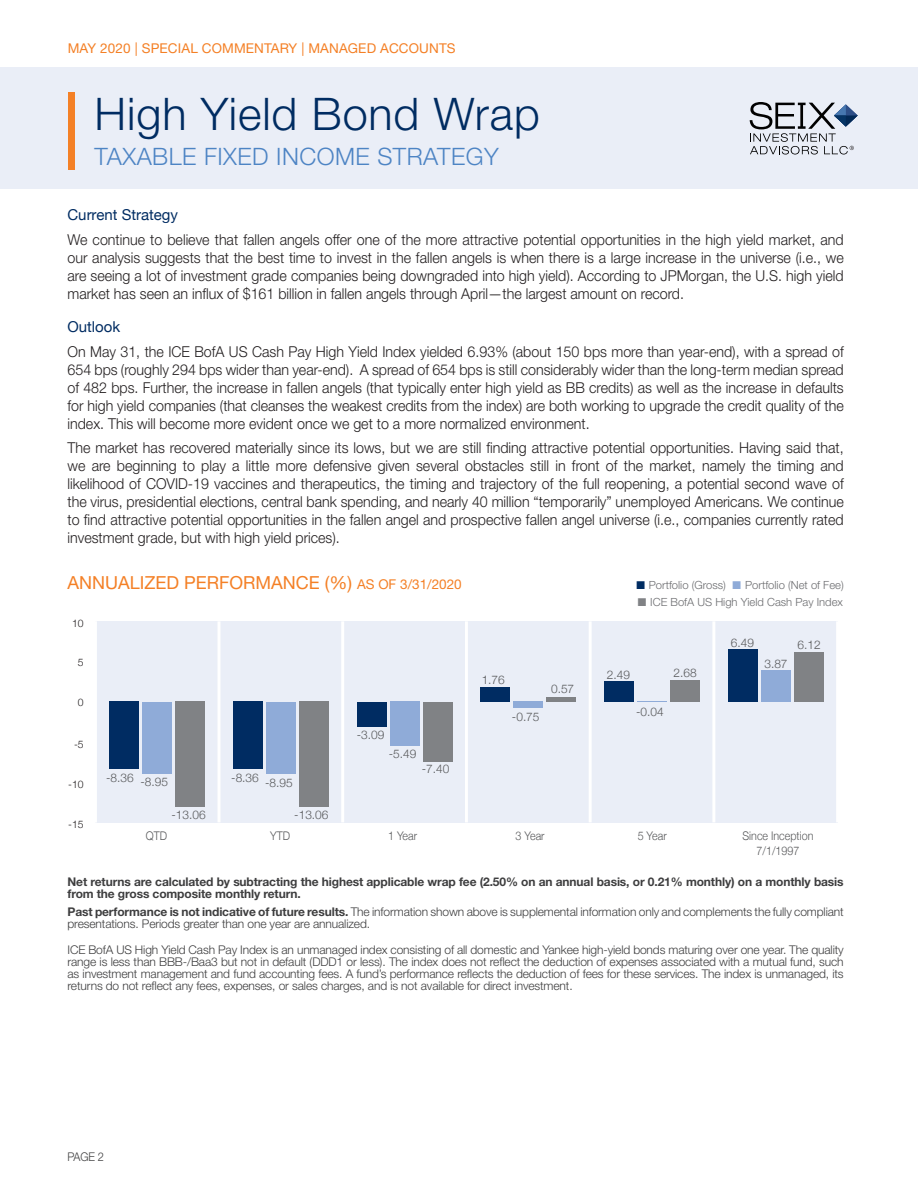
<style>
.page{position:relative;width:918px;height:1188px;background:#fff}
.page>*{position:absolute;margin:0;border:0;box-sizing:border-box;transform-origin:0 0}
.t1{font:300 45px "Helvetica Neue";letter-spacing:.02em;color:#002c62}
.t2{font:300 24px "Helvetica Neue";letter-spacing:.02em;color:#4d84c4}
.t3{font:18px "Helvetica Neue";color:#f48026}
.t4{font:300 15px/18px "Helvetica Neue";color:#231f20;text-align:justify;scale:.95 1}
.t5{font:15px "Helvetica Neue";color:#002c62}
.t6{font:13.5px "Helvetica Neue";letter-spacing:.01em;color:#f48026}
.t7{font:300 12px/12px "Helvetica Neue";letter-spacing:-.01em;color:#3e3e3f}
.t8{font:700 12px/12px "Helvetica Neue";letter-spacing:-.01em;color:#3e3e3f}
.t9{font:300 12px "Helvetica Neue";letter-spacing:-.01em;color:#3e3e3f;scale:.92 1}
.t10{font:300 11.85px "Helvetica Neue";color:#57585a}
.t11{font:300 11.85px/14.2px "Helvetica Neue";color:#57585a;text-align:center;scale:.9 1}
.t12{font:300 11.25px "Helvetica Neue";color:#6c6d70}
.t13{font:300 10.35px "Helvetica Neue";color:#231f20}
.s1{font-size:13.5px}
.s2{color:#002c62}
.s3{color:#8fabd8}
.s4{color:#808285}
.s5{font-weight:700}
</style>
<div class="page">
<div style="left:0;top:68px;width:918px;height:121px;background:#eaeef7"></div>
<svg style="left:750px;top:102px;width:108px;height:53px"></svg>
<div style="left:68px;top:92px;width:7px;height:78px;background:#f48026"></div>
<div style="left:95px;top:621px;width:743px;height:202px;background:#eaeef7"></div>
<hr style="left:218px;top:621px;width:2px;height:201px;background:#fff">
<hr style="left:341px;top:621px;width:3px;height:201px;background:#fff">
<hr style="left:465px;top:621px;width:3px;height:201px;background:#fff">
<hr style="left:589px;top:621px;width:3px;height:201px;background:#fff">
<hr style="left:712px;top:621px;width:3px;height:201px;background:#fff">
<hr style="left:836px;top:621px;width:3px;height:201px;background:#fff">
<hr style="left:94px;top:621px;width:3px;height:201px;background:#fff">
<div style="left:175px;top:702px;width:30px;height:105px;background:#808285"></div>
<div style="left:299px;top:702px;width:30px;height:105px;background:#808285"></div>
<div style="left:423px;top:702px;width:29px;height:59px;background:#808285"></div>
<div style="left:546px;top:697px;width:30px;height:5px;background:#808285"></div>
<div style="left:670px;top:680px;width:30px;height:22px;background:#808285"></div>
<div style="left:794px;top:653px;width:30px;height:49px;background:#808285"></div>
<div style="left:142px;top:702px;width:30px;height:72px;background:#8fabd8"></div>
<div style="left:266px;top:702px;width:30px;height:72px;background:#8fabd8"></div>
<div style="left:390px;top:702px;width:29px;height:44px;background:#8fabd8"></div>
<div style="left:513px;top:702px;width:30px;height:6px;background:#8fabd8"></div>
<div style="left:761px;top:671px;width:30px;height:31px;background:#8fabd8"></div>
<hr style="left:637px;top:702px;width:30px;height:1px;background:#8fabd8">
<div style="left:109px;top:702px;width:30px;height:67px;background:#002c62"></div>
<div style="left:233px;top:702px;width:30px;height:67px;background:#002c62"></div>
<div style="left:357px;top:702px;width:29px;height:25px;background:#002c62"></div>
<div style="left:480px;top:688px;width:30px;height:14px;background:#002c62"></div>
<div style="left:604px;top:682px;width:30px;height:20px;background:#002c62"></div>
<div style="left:728px;top:650px;width:30px;height:52px;background:#002c62"></div>
<p class="t6" style="left:68px;top:41px;width:389px">MAY 2020 | SPECIAL COMMENTARY | MANAGED ACCOUNTS</p>
<h1 class="t1" style="left:95px;top:86px;width:447px">High Yield Bond Wrap</h1>
<h2 class="t2" style="left:95px;top:141px;width:406px">TAXABLE FIXED INCOME STRATEGY</h2>
<p class="t5" style="left:68px;top:206px;width:112px">Current Strategy</p>
<p class="t4" style="left:68px;top:230px;width:819px">We continue to believe that fallen angels offer one of the more attractive potential opportunities in the high yield market, and our analysis suggests that the best time to invest in the fallen angels is when there is a large increase in the universe (i.e., we are seeing a lot of investment grade companies being downgraded into high yield). According to JPMorgan, the U.S. high yield market has seen an influx of $161 billion in fallen angels through April—the largest amount on record.</p>
<p class="t5" style="left:68px;top:318px;width:54px">Outlook</p>
<p class="t4" style="left:68px;top:342px;width:819px">On May 31, the ICE BofA US Cash Pay High Yield Index yielded 6.93% (about 150 bps more than year-end), with a spread of 654 bps (roughly 294 bps wider than year-end). A spread of 654 bps is still considerably wider than the long-term median spread of 482 bps. Further, the increase in fallen angels (that typically enter high yield as BB credits) as well as the increase in defaults for high yield companies (that cleanses the weakest credits from the index) are both working to upgrade the credit quality of the index. This will become more evident once we get to a more normalized environment.</p>
<p class="t4" style="left:68px;top:439px;width:819px">The market has recovered materially since its lows, but we are still finding attractive potential opportunities. Having said that, we are beginning to play a little more defensive given several obstacles still in front of the market, namely the timing and likelihood of COVID-19 vaccines and therapeutics, the timing and trajectory of the full reopening, a potential second wave of the virus, presidential elections, central bank spending, and nearly 40 million “temporarily” unemployed Americans. We continue to find attractive potential opportunities in the fallen angel and prospective fallen angel universe (i.e., companies currently rated investment grade, but with high yield prices).</p>
<p class="t3" style="left:68px;top:572px;width:396px">ANNUALIZED PERFORMANCE (%) <span class="s1">AS OF 3/31/2020</span></p>
<p class="t12" style="left:636px;top:579px;width:209px"><span class="s2">■</span> Portfolio (Gross) <span class="s3">■</span> Portfolio (Net of Fee)</p>
<p class="t12" style="left:638px;top:596px;width:207px"><span class="s4">■</span> ICE BofA US High Yield Cash Pay Index</p>
<p class="t13" style="left:72px;top:615px;width:13px">10</p>
<p class="t13" style="left:78px;top:654px;width:7px">5</p>
<p class="t13" style="left:78px;top:694px;width:7px">0</p>
<p class="t13" style="left:74px;top:736px;width:11px">-5</p>
<p class="t13" style="left:68px;top:776px;width:17px">-10</p>
<p class="t13" style="left:68px;top:816px;width:17px">-15</p>
<p class="t10" style="left:231px;top:768px;width:29px">-8.36</p>
<p class="t10" style="left:106px;top:769px;width:29px">-8.36</p>
<p class="t10" style="left:140px;top:773px;width:29px">-8.95</p>
<p class="t10" style="left:265px;top:773px;width:29px">-8.95</p>
<p class="t10" style="left:172px;top:805px;width:36px">-13.06</p>
<p class="t10" style="left:294px;top:805px;width:36px">-13.06</p>
<p class="t10" style="left:357px;top:726px;width:29px">-3.09</p>
<p class="t10" style="left:389px;top:744px;width:29px">-5.49</p>
<p class="t10" style="left:422px;top:759px;width:29px">-7.40</p>
<p class="t10" style="left:482px;top:671px;width:25px">1.76</p>
<p class="t10" style="left:512px;top:707px;width:29px">-0.75</p>
<p class="t10" style="left:551px;top:679px;width:25px">0.57</p>
<p class="t10" style="left:607px;top:665px;width:25px">2.49</p>
<p class="t10" style="left:674px;top:663px;width:25px">2.68</p>
<p class="t10" style="left:636px;top:703px;width:29px">-0.04</p>
<p class="t10" style="left:731px;top:633px;width:25px">6.49</p>
<p class="t10" style="left:797px;top:635px;width:25px">6.12</p>
<p class="t10" style="left:764px;top:654px;width:25px">3.87</p>
<p class="t11" style="left:146px;top:828px;width:25px">QTD</p>
<p class="t11" style="left:270px;top:828px;width:24px">YTD</p>
<p class="t11" style="left:388px;top:828px;width:34px">1 Year</p>
<p class="t11" style="left:516px;top:828px;width:34px">3 Year</p>
<p class="t11" style="left:638px;top:828px;width:34px">5 Year</p>
<p class="t11" style="left:743px;top:828px;width:80px">Since Inception<br>7/1/1997</p>
<p class="t8" style="left:68px;top:875px;width:778px">Net returns are calculated by subtracting the highest applicable wrap fee (2.50% on an annual basis, or 0.21% monthly) on a monthly basis from the gross composite monthly return.</p>
<p class="t7" style="left:68px;top:906px;width:778px"><span class="s5">Past performance is not indicative of future results.</span> The information shown above is supplemental information only and complements the fully compliant presentations. Periods greater than one year are annualized.</p>
<p class="t7" style="left:68px;top:943px;width:778px;text-align:justify">ICE BofA US High Yield Cash Pay Index is an unmanaged index consisting of all domestic and Yankee high-yield bonds maturing over one year. The quality range is less than BBB-/Baa3 but not in default (DDD1 or less). The index does not reflect the deduction of expenses associated with a mutual fund, such as investment management and fund accounting fees. A fund’s performance reflects the deduction of fees for these services. The index is unmanaged, its returns do not reflect any fees, expenses, or sales charges, and is not available for direct investment.</p>
<p class="t9" style="left:68px;top:1149px;width:41px">PAGE 2</p>
</div>
